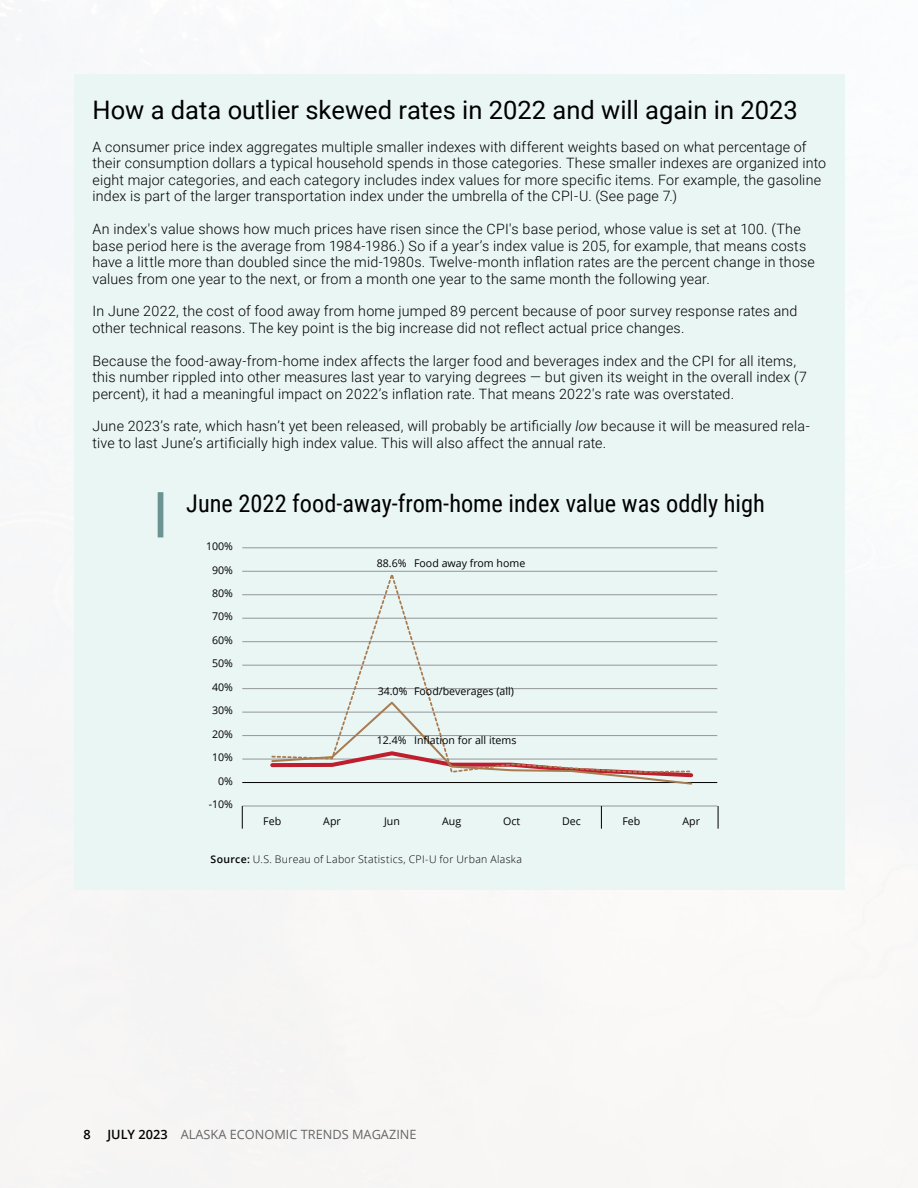
<style>
.page{position:relative;width:918px;height:1188px;background:#fff}
.page>*{position:absolute;margin:0;border:0;box-sizing:border-box;transform-origin:0 0}
.Text{font:25.5px "Roboto";color:#000}
.Exhibit_heads{font:24.3px "Roboto Condensed";color:#000}
.Text-2{font:300 14.25px/16.5px "Roboto";letter-spacing:.015em;color:#000}
.t1{font:12.75px "Open Sans";color:#666}
.t2{font:600 12.75px "Open Sans";color:#000}
.t3{font:10.65px "Open Sans";color:#000}
.Text-3{font:300 10.5px "Open Sans";letter-spacing:.03em;color:#000}
.s1{font-style:italic}
.s2{font-weight:600}
.s3{font-weight:600;color:#000}
</style>
<div class="page">
<div style="left:75px;top:75px;width:770px;height:815px;background:#eaf6f4"></div>
<div style="left:158px;top:492px;width:5px;height:45px;background:#6a9392"></div>
<hr style="left:242px;top:548px;width:475px;height:1px;background:#939598">
<hr style="left:242px;top:571px;width:475px;height:1px;background:#939598">
<hr style="left:242px;top:594px;width:475px;height:1px;background:#939598">
<hr style="left:242px;top:618px;width:475px;height:1px;background:#939598">
<hr style="left:242px;top:641px;width:475px;height:1px;background:#939598">
<hr style="left:242px;top:665px;width:475px;height:1px;background:#939598">
<hr style="left:242px;top:688px;width:475px;height:1px;background:#939598">
<hr style="left:242px;top:712px;width:475px;height:1px;background:#939598">
<hr style="left:242px;top:735px;width:475px;height:1px;background:#939598">
<hr style="left:242px;top:759px;width:475px;height:1px;background:#939598">
<hr style="left:242px;top:806px;width:475px;height:1px;background:#939598">
<hr style="left:242px;top:782px;width:475px;height:1px;background:#000">
<svg style="left:242px;top:806px;width:1px;height:23px"></svg>
<svg style="left:601px;top:806px;width:1px;height:23px"></svg>
<svg style="left:718px;top:806px;width:1px;height:23px"></svg>
<svg style="left:268px;top:711px;width:427px;height:74px"></svg>
<svg style="left:270px;top:570px;width:423px;height:204px"></svg>
<p class="Text" style="left:93px;top:92px;width:707px">How a data outlier skewed rates in 2022 and will again in 2023</p>
<p class="Text-2" style="left:93px;top:138px;width:735px">A consumer price index aggregates multiple smaller indexes with different weights based on what percentage of their consumption dollars a typical household spends in those categories. These smaller indexes are organized into eight major categories, and each category includes index values for more specific items. For example, the gasoline index is part of the larger transportation index under the umbrella of the CPI-U. (See page 7.)</p>
<p class="Text-2" style="left:93px;top:220px;width:724px">An index's value shows how much prices have risen since the CPI's base period, whose value is set at 100. (The base period here is the average from 1984-1986.) So if a year’s index value is 205, for example, that means costs have a little more than doubled since the mid-1980s. Twelve-month inflation rates are the percent change in those values from one year to the next, or from a month one year to the same month the following year.</p>
<p class="Text-2" style="left:93px;top:302px;width:707px">In June 2022, the cost of food away from home jumped 89 percent because of poor survey response rates and other technical reasons. The key point is the big increase did not reflect actual price changes.</p>
<p class="Text-2" style="left:93px;top:352px;width:716px">Because the food-away-from-home index affects the larger food and beverages index and the CPI for all items, this number rippled into other measures last year to varying degrees — but given its weight in the overall index (7 percent), it had a meaningful impact on 2022’s inflation rate. That means 2022's rate was overstated.</p>
<p class="Text-2" style="left:93px;top:417px;width:719px">June 2023’s rate, which hasn’t yet been released, will probably be artificially <span class="s1">low</span> because it will be measured rela&shy;tive to last June’s artificially high index value. This will also affect the annual rate.</p>
<p class="Exhibit_heads" style="left:186px;top:486px;width:580px">June 2022 food-away-from-home index value was oddly high</p>
<p class="t3" style="left:206px;top:539px;width:28px">100%</p>
<p class="t3" style="left:212px;top:562px;width:22px">90%</p>
<p class="t3" style="left:212px;top:586px;width:22px">80%</p>
<p class="t3" style="left:212px;top:609px;width:22px">70%</p>
<p class="t3" style="left:212px;top:633px;width:22px">60%</p>
<p class="t3" style="left:212px;top:656px;width:22px">50%</p>
<p class="t3" style="left:212px;top:680px;width:22px">40%</p>
<p class="t3" style="left:212px;top:703px;width:22px">30%</p>
<p class="t3" style="left:212px;top:727px;width:22px">20%</p>
<p class="t3" style="left:212px;top:750px;width:22px">10%</p>
<p class="t3" style="left:218px;top:774px;width:16px">0%</p>
<p class="t3" style="left:209px;top:797px;width:26px">-10%</p>
<p class="t3" style="left:377px;top:556px;width:150px">88.6% Food away from home</p>
<p class="t3" style="left:378px;top:684px;width:138px">34.0% Food/beverages (all)</p>
<p class="t3" style="left:377px;top:733px;width:141px">12.4% Inflation for all items</p>
<p class="t3" style="left:263px;top:814px;width:19px">Feb</p>
<p class="t3" style="left:323px;top:814px;width:19px">Apr</p>
<p class="t3" style="left:384px;top:814px;width:17px">Jun</p>
<p class="t3" style="left:442px;top:814px;width:21px">Aug</p>
<p class="t3" style="left:503px;top:814px;width:19px">Oct</p>
<p class="t3" style="left:562px;top:814px;width:20px">Dec</p>
<p class="t3" style="left:622px;top:814px;width:19px">Feb</p>
<p class="t3" style="left:682px;top:814px;width:19px">Apr</p>
<p class="Text-3" style="left:211px;top:852px;width:313px"><span class="s2">Source:</span> U.S. Bureau of Labor Statistics, CPI-U for Urban Alaska</p>
<p class="t2" style="left:84px;top:1126px;width:9px">8</p>
<p class="t1" style="left:107px;top:1126px;width:311px"><span class="s3">JULY 2023</span> ALASKA ECONOMIC TRENDS MAGAZINE</p>
</div>
